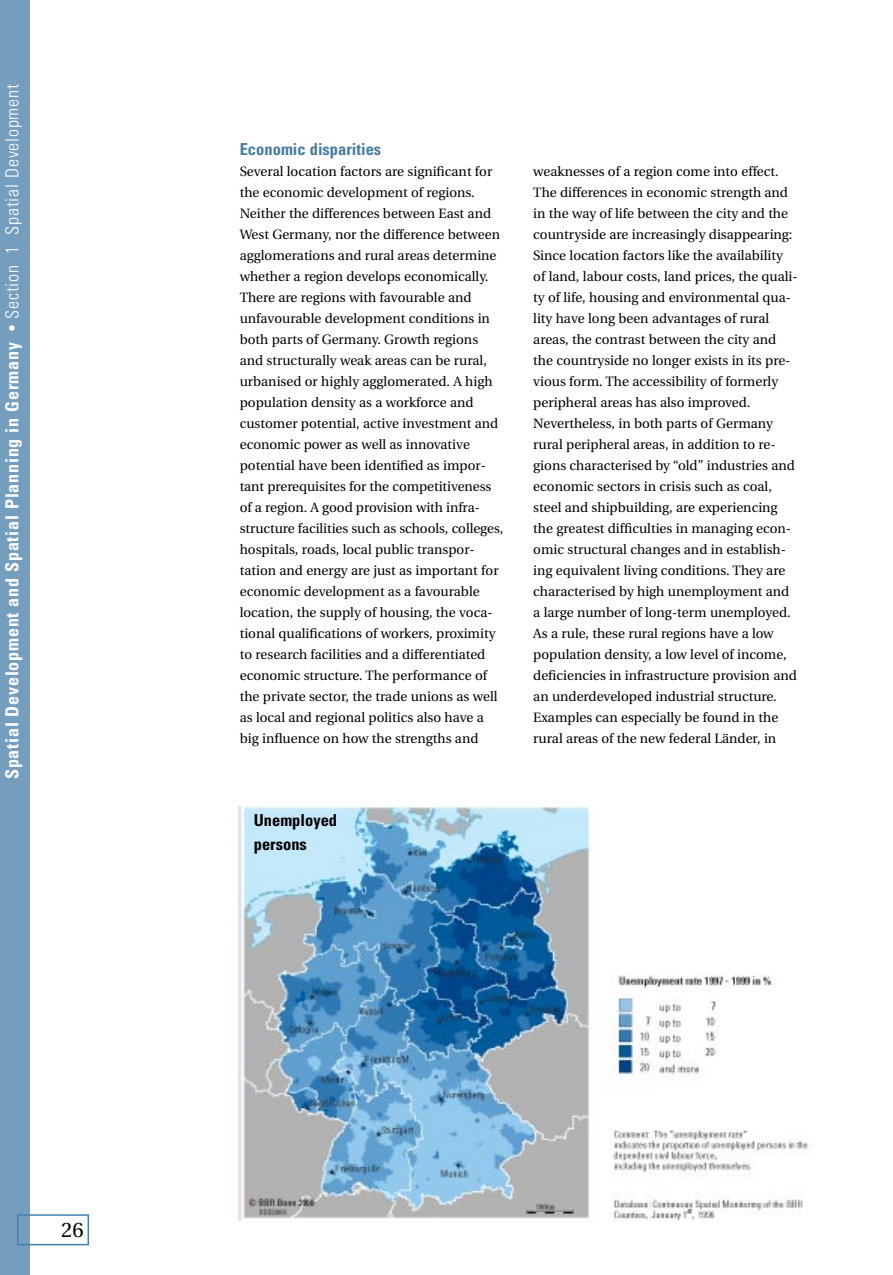
<style>
.page{position:relative;width:893px;height:1275px;background:#fff}
.page>*{position:absolute;margin:0;border:0;box-sizing:border-box;transform-origin:0 0}
.t1{font:21px "Utopia";color:#000}
.t2{font:700 condensed 18px "Univers";letter-spacing:.045em;color:#fff}
.t3{font:700 condensed 16.5px "Univers";color:#477b9f}
.t4{font:700 condensed 16.5px/24px "Univers";color:#000}
.t5{font:13.5px/21px "Utopia";color:#000}
.s1{font-weight:400}
.s2{font-weight:300}
</style>
<div class="page">
<div style="left:0;top:0;width:30px;height:1275px;background:#759dbe"></div>
<div style="left:17px;top:1214px;width:72px;height:31px;border:2px solid #4580a8"></div>
<img style="left:239px;top:807px;width:570px;height:414px">
<h2 class="t2" style="left:5px;top:779px;width:697px;rotate:-90deg">Spatial Development and Spatial Planning in Germany <span class="s1">•</span> <span class="s2">Section 1 Spatial Development</span></h2>
<h1 class="t1" style="left:61px;top:1221px;width:24px">26</h1>
<p class="t3" style="left:240px;top:143px;width:143px">Economic disparities</p>
<p class="t5" style="left:240px;top:162px;width:265px">Several location factors are significant for the economic development of regions.<br>Neither the differences between East and West Germany, nor the difference between agglomerations and rural areas determine whether a region develops economically.<br>There are regions with favourable and unfavourable development conditions in both parts of Germany. Growth regions and structurally weak areas can be rural, urbanised or highly agglomerated. A high population density as a workforce and customer potential, active investment and economic power as well as innovative potential have been identified as impor&shy;tant prerequisites for the competitiveness of a region. A good provision with infra&shy;structure facilities such as schools, colleges, hospitals, roads, local public transpor&shy;tation and energy are just as important for economic development as a favourable location, the supply of housing, the voca&shy;tional qualifications of workers, proximity to research facilities and a differentiated economic structure. The performance of the private sector, the trade unions as well as local and regional politics also have a big influence on how the strengths and</p>
<p class="t5" style="left:533px;top:162px;width:266px">weaknesses of a region come into effect.<br>The differences in economic strength and in the way of life between the city and the countryside are increasingly disappearing:<br>Since location factors like the availability of land, labour costs, land prices, the quali&shy;ty of life, housing and environmental qua&shy;lity have long been advantages of rural areas, the contrast between the city and the countryside no longer exists in its pre&shy;vious form. The accessibility of formerly peripheral areas has also improved.<br>Nevertheless, in both parts of Germany rural peripheral areas, in addition to re&shy;gions characterised by “old” industries and economic sectors in crisis such as coal, steel and shipbuilding, are experiencing the greatest difficulties in managing econ&shy;omic structural changes and in establish&shy;ing equivalent living conditions. They are characterised by high unemployment and a large number of long-term unemployed.<br>As a rule, these rural regions have a low population density, a low level of income, deficiencies in infrastructure provision and an underdeveloped industrial structure.<br>Examples can especially be found in the rural areas of the new federal Länder, in</p>
<p class="t4" style="left:254px;top:810px;width:85px">Unemployed persons</p>
</div>
